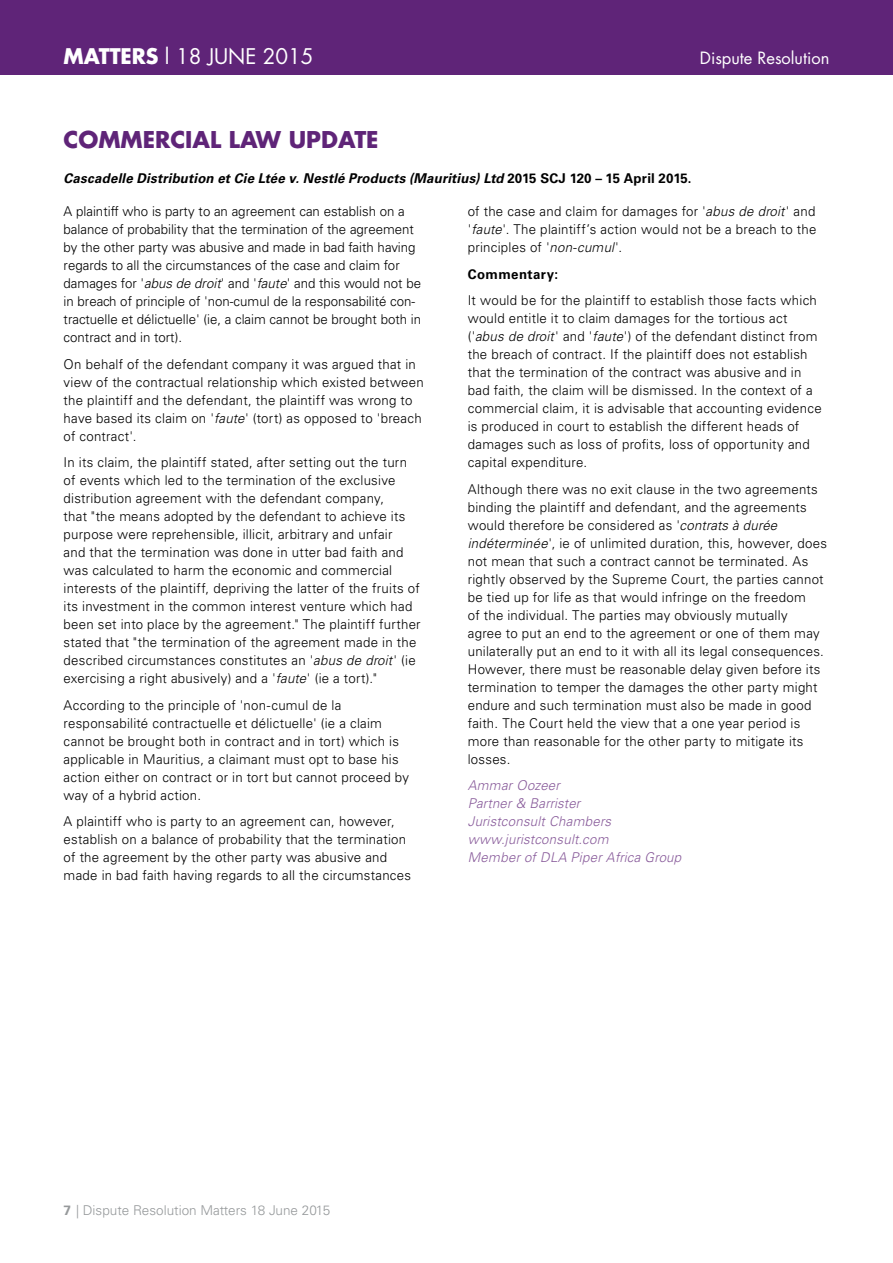
<style>
.page{position:relative;width:893px;height:1263px;background:#fff}
.page>*{position:absolute;margin:0;border:0;box-sizing:border-box;transform-origin:0 0}
.t1{font:700 22.5px "Futura Std";color:#5f2478}
.t2{font:21px "Futura Std";color:#fff}
.t3{font:16.5px "Futura Std";color:#fff}
.t4{font:300 13.5px/18px "Univers LT Std";letter-spacing:.015em;color:#000}
.t5{font:italic 300 13.5px/18px "Univers LT Std";letter-spacing:.02em;color:#895c9b}
.t6{font:italic 700 13.5px "Univers LT Std";letter-spacing:.015em;color:#000}
.t7{font:300 13.5px "Univers LT Std";color:#96999b}
.t8{font:700 13.5px "Univers LT Std";letter-spacing:.035em;color:#000}
.s1{font-weight:700}
.s2{font-style:normal}
.s3{font-style:italic}
</style>
<div class="page">
<div style="left:0;top:0;width:892px;height:74px;background:#5f2478"></div>
<h2 class="t2" style="left:64px;top:46px;width:251px"><span class="s1">MATTERS</span> l 18 JUNE 2015</h2>
<p class="t3" style="left:699px;top:50px;width:131px">Dispute Resolution</p>
<h1 class="t1" style="left:64px;top:130px;width:316px">COMMERCIAL LAW UPDATE</h1>
<p class="t6" style="left:64px;top:172px;width:629px">Cascadelle Distribution et Cie Ltée v. Nestlé Products (Mauritius) Ltd <span class="s2">2015 SCJ 120 – 15 April 2015.</span></p>
<p class="t4" style="left:64px;top:203px;width:359px">A plaintiff who is party to an agreement can establish on a balance of probability that the termination of the agreement by the other party was abusive and made in bad faith having regards to all the circumstances of the case and claim for damages for '<span class="s3">abus de droit</span>' and '<span class="s3">faute</span>' and this would not be in breach of principle of 'non-cumul de la responsabilité con&shy;tractuelle et délictuelle' (ie, a claim cannot be brought both in contract and in tort).</p>
<p class="t4" style="left:64px;top:356px;width:362px">On behalf of the defendant company it was argued that in view of the contractual relationship which existed between the plaintiff and the defendant, the plaintiff was wrong to have based its claim on '<span class="s3">faute</span>' (tort) as opposed to 'breach of contract'.</p>
<p class="t4" style="left:64px;top:454px;width:358px">In its claim, the plaintiff stated, after setting out the turn of events which led to the termination of the exclusive distribution agreement with the defendant company,<br>that "the means adopted by the defendant to achieve its purpose were reprehensible, illicit, arbitrary and unfair<br>and that the termination was done in utter bad faith and was calculated to harm the economic and commercial interests of the plaintiff, depriving the latter of the fruits of its investment in the common interest venture which had been set into place by the agreement." The plaintiff further stated that "the termination of the agreement made in the described circumstances constitutes an '<span class="s3">abus de droit</span>' (ie exercising a right abusively) and a '<span class="s3">faute</span>' (ie a tort)."</p>
<p class="t4" style="left:64px;top:697px;width:347px">According to the principle of 'non-cumul de la responsabilité contractuelle et délictuelle' (ie a claim cannot be brought both in contract and in tort) which is applicable in Mauritius, a claimant must opt to base his action either on contract or in tort but cannot proceed by way of a hybrid action.</p>
<p class="t4" style="left:64px;top:813px;width:349px">A plaintiff who is party to an agreement can, however, establish on a balance of probability that the termination of the agreement by the other party was abusive and made in bad faith having regards to all the circumstances</p>
<p class="t4" style="left:468px;top:203px;width:350px;text-align:justify">of the case and claim for damages for '<span class="s3">abus de droit</span>' and '<span class="s3">faute</span>'. The plaintiff’s action would not be a breach to the principles of '<span class="s3">non-cumul</span>'.</p>
<p class="t8" style="left:468px;top:267px;width:92px">Commentary:</p>
<p class="t4" style="left:468px;top:292px;width:355px">It would be for the plaintiff to establish those facts which would entitle it to claim damages for the tortious act ('<span class="s3">abus de droit</span>' and '<span class="s3">faute</span>') of the defendant distinct from the breach of contract. If the plaintiff does not establish that the termination of the contract was abusive and in bad faith, the claim will be dismissed. In the context of a commercial claim, it is advisable that accounting evidence is produced in court to establish the different heads of damages such as loss of profits, loss of opportunity and capital expenditure.</p>
<p class="t4" style="left:468px;top:481px;width:361px">Although there was no exit clause in the two agreements binding the plaintiff and defendant, and the agreements would therefore be considered as '<span class="s3">contrats à durée indéterminée</span>', ie of unlimited duration, this, however, does not mean that such a contract cannot be terminated. As rightly observed by the Supreme Court, the parties cannot be tied up for life as that would infringe on the freedom<br>of the individual. The parties may obviously mutually<br>agree to put an end to the agreement or one of them may unilaterally put an end to it with all its legal consequences.<br>However, there must be reasonable delay given before its termination to temper the damages the other party might endure and such termination must also be made in good faith. The Court held the view that a one year period is more than reasonable for the other party to mitigate its losses.</p>
<p class="t5" style="left:468px;top:777px;width:215px">Ammar Oozeer<br>Partner &amp; Barrister<br>Juristconsult Chambers www.juristconsult.com<br>Member of DLA Piper Africa Group</p>
<p class="t7" style="left:64px;top:1204px;width:268px"><span class="s1">7</span> | Dispute Resolution Matters 18 June 2015</p>
</div>
